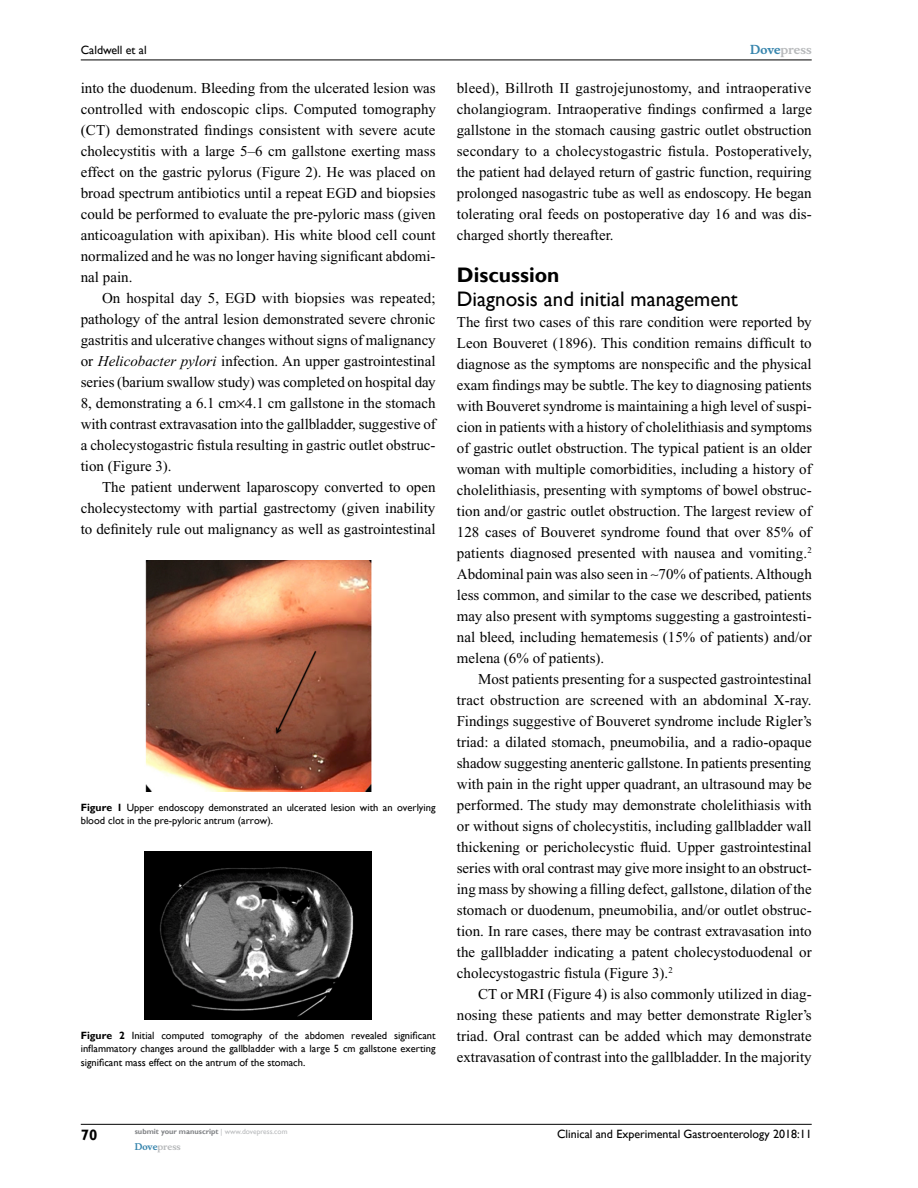
<style>
.page{position:relative;width:918px;height:1188px;background:#fff}
.page>*{position:absolute;margin:0;border:0;box-sizing:border-box;transform-origin:0 0}
.t1{font:21px "Gill Sans";color:#000}
.t2{font:700 21px "Gill Sans";color:#000}
.t3{font:15px/21px "Times New Roman";color:#000;text-align:justify}
.t4{font:700 15px "Gill Sans";color:#000}
.t5{font:12px "Gill Sans";color:#000}
.t6{font:700 12px "Musee";color:#b8babc}
.t7{font:10.5px/13.5px "Gill Sans";color:#000}
.t8{font:700 9px "Musee";color:#b8babc}
.t9{font:700 7.5px "Gill Sans";color:#808285}
.s1{font-style:italic}
.s2{font-weight:700}
.s3{color:#3785ad}
.s4{font-weight:400;color:#b8babc}
</style>
<div class="page">
<hr style="left:81px;top:1124px;width:731px;height:1px;background:#000">
<hr style="left:81px;top:60px;width:731px;height:1px;background:#000">
<img style="left:145px;top:560px;width:227px;height:232px">
<img style="left:144px;top:851px;width:228px;height:169px">
<p class="t5" style="left:81px;top:43px;width:67px">Caldwell et al</p>
<p class="t3" style="left:81px;top:77px;width:357px">into the duodenum. Bleeding from the ulcerated lesion was controlled with endoscopic clips. Computed tomography (CT) demonstrated findings consistent with severe acute cholecystitis with a large 5–6 cm gallstone exerting mass effect on the gastric pylorus (Figure 2). He was placed on broad spectrum antibiotics until a repeat EGD and biopsies could be performed to evaluate the pre-pyloric mass (given anticoagulation with apixiban). His white blood cell count normalized and he was no longer having significant abdomi&shy;nal pain.</p>
<p class="t3" style="left:81px;top:287px;width:357px;text-indent:21px">On hospital day 5, EGD with biopsies was repeated; pathology of the antral lesion demonstrated severe chronic gastritis and ulcerative changes without signs of malignancy or <span class="s1">Helicobacter pylori</span> infection. An upper gastrointestinal series (barium swallow study) was completed on hospital day 8, demonstrating a 6.1 cm 4.1 cm gallstone in the stomach with contrast extravasation into the gallbladder, suggestive of a cholecystogastric fistula resulting in gastric outlet obstruc&shy;tion (Figure 3).</p>
<p class="t3" style="left:81px;top:476px;width:356px;text-indent:21px">The patient underwent laparoscopy converted to open cholecystectomy with partial gastrectomy (given inability to definitely rule out malignancy as well as gastrointestinal</p>
<p class="t7" style="left:81px;top:801px;width:356px"><span class="s2">Figure 1</span> Upper endoscopy demonstrated an ulcerated lesion with an overlying blood clot in the pre-pyloric antrum (arrow).</p>
<p class="t7" style="left:81px;top:1029px;width:356px;text-align:justify"><span class="s2">Figure 2</span> Initial computed tomography of the abdomen revealed significant inflammatory changes around the gallbladder with a large 5 cm gallstone exerting significant mass effect on the antrum of the stomach.</p>
<p class="t6" style="left:750px;top:43px;width:63px"><span class="s3">Dove</span>press</p>
<p class="t3" style="left:457px;top:77px;width:357px">bleed), Billroth II gastrojejunostomy, and intraoperative cholangiogram. Intraoperative findings confirmed a large gallstone in the stomach causing gastric outlet obstruction secondary to a cholecystogastric fistula. Postoperatively, the patient had delayed return of gastric function, requiring prolonged nasogastric tube as well as endoscopy. He began tolerating oral feeds on postoperative day 16 and was dis&shy;charged shortly thereafter.</p>
<h1 class="t2" style="left:457px;top:262px;width:104px">Discussion</h1>
<h1 class="t1" style="left:457px;top:286px;width:283px">Diagnosis and initial management</h1>
<p class="t3" style="left:457px;top:311px;width:357px">The first two cases of this rare condition were reported by Leon Bouveret (1896). This condition remains difficult to diagnose as the symptoms are nonspecific and the physical exam findings may be subtle. The key to diagnosing patients with Bouveret syndrome is maintaining a high level of suspi&shy;cion in patients with a history of cholelithiasis and symptoms of gastric outlet obstruction. The typical patient is an older woman with multiple comorbidities, including a history of cholelithiasis, presenting with symptoms of bowel obstruc&shy;tion and/or gastric outlet obstruction. The largest review of 128 cases of Bouveret syndrome found that over 85% of patients diagnosed presented with nausea and vomiting.<sup>2<br></sup>Abdominal pain was also seen in 70% of patients. Although less common, and similar to the case we described, patients may also present with symptoms suggesting a gastrointesti&shy;nal bleed, including hematemesis (15% of patients) and/or melena (6% of patients).</p>
<p class="t3" style="left:457px;top:668px;width:356px;text-indent:21px">Most patients presenting for a suspected gastrointestinal tract obstruction are screened with an abdominal X-ray.<br>Findings suggestive of Bouveret syndrome include Rigler’s triad: a dilated stomach, pneumobilia, and a radio-opaque shadow suggesting anenteric gallstone. In patients presenting with pain in the right upper quadrant, an ultrasound may be performed. The study may demonstrate cholelithiasis with or without signs of cholecystitis, including gallbladder wall thickening or pericholecystic fluid. Upper gastrointestinal series with oral contrast may give more insight to an obstruct&shy;ing mass by showing a filling defect, gallstone, dilation of the stomach or duodenum, pneumobilia, and/or outlet obstruc&shy;tion. In rare cases, there may be contrast extravasation into the gallbladder indicating a patent cholecystoduodenal or cholecystogastric fistula (Figure 3).<sup>2</sup></p>
<p class="t3" style="left:457px;top:983px;width:356px;text-indent:21px">CT or MRI (Figure 4) is also commonly utilized in diag&shy;nosing these patients and may better demonstrate Rigler’s triad. Oral contrast can be added which may demonstrate extravasation of contrast into the gallbladder. In the majority</p>
<p class="t4" style="left:81px;top:1126px;width:18px">70</p>
<p class="t9" style="left:135px;top:1127px;width:154px">submit your manuscript <span class="s4">| www.dovepress.com</span></p>
<p class="t8" style="left:135px;top:1141px;width:48px"><span class="s3">Dove</span>press</p>
<p class="t5" style="left:557px;top:1127px;width:256px">Clinical and Experimental Gastroenterology 2018:11</p>
</div>
